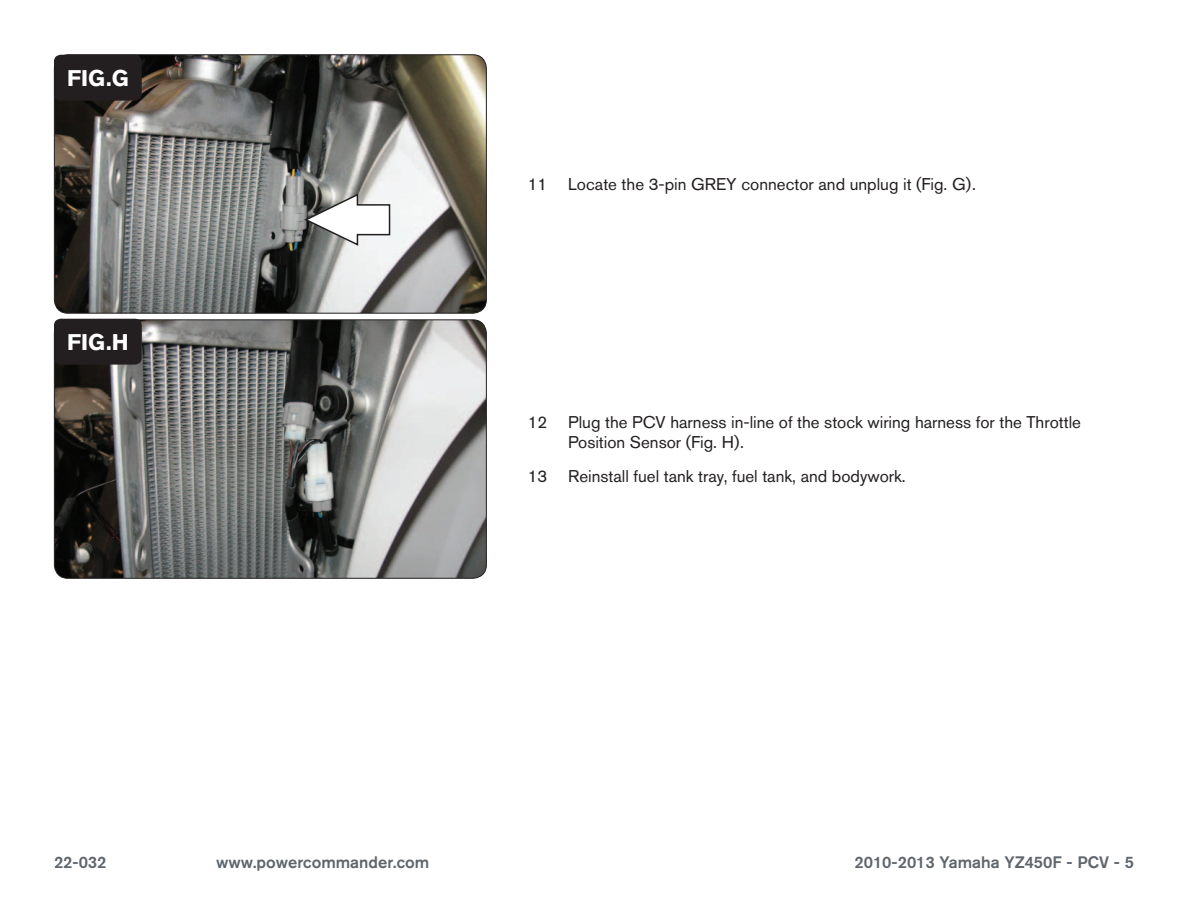
<style>
.page{position:relative;width:1188px;height:918px;background:#fff}
.page>*{position:absolute;margin:0;border:0;box-sizing:border-box;transform-origin:0 0}
.t1{font:700 22.5px "Akzidenz Grotesk BQ";color:#fff}
.Bodycopy{font:16.8px/20.2px "Akzidenz Grotesk BQ";color:#231f20}
.t2{font:500 16.5px "Akzidenz Grotesk BQ";color:#5e656c}
</style>
<div class="page">
<img style="left:54px;top:55px;width:431px;height:257px">
<div style="left:54px;top:54px;width:433px;height:260px;border:1px solid #231f20;border-radius:14px"></div>
<img style="left:54px;top:320px;width:431px;height:258px">
<div style="left:54px;top:319px;width:433px;height:260px;border:1px solid #231f20;border-radius:14px"></div>
<div style="left:54px;top:55px;width:88px;height:46px;background:#231f20;border-radius:7px"></div>
<div style="left:54px;top:319px;width:88px;height:46px;background:#231f20;border-radius:7px"></div>
<svg style="left:303px;top:193px;width:88px;height:54px"></svg>
<p class="t1" style="left:67px;top:65px;width:63px">FIG.G</p>
<p class="t1" style="left:67px;top:329px;width:63px">FIG.H</p>
<p class="Bodycopy" style="left:528px;top:174px;width:450px">11 Locate the 3-pin GREY connector and unplug it (Fig. G).</p>
<p class="Bodycopy" style="left:568px;top:412px;width:514px;text-indent:-40px">12 Plug the PCV harness in-line of the stock wiring harness for the Throttle<br>Position Sensor (Fig. H).</p>
<p class="Bodycopy" style="left:528px;top:466px;width:380px">13 Reinstall fuel tank tray, fuel tank, and bodywork.</p>
<p class="t2" style="left:54px;top:852px;width:54px">22-032</p>
<p class="t2" style="left:216px;top:852px;width:215px">www.powercommander.com</p>
<p class="t2" style="left:855px;top:852px;width:281px">2010-2013 Yamaha YZ450F - PCV - 5</p>
</div>
